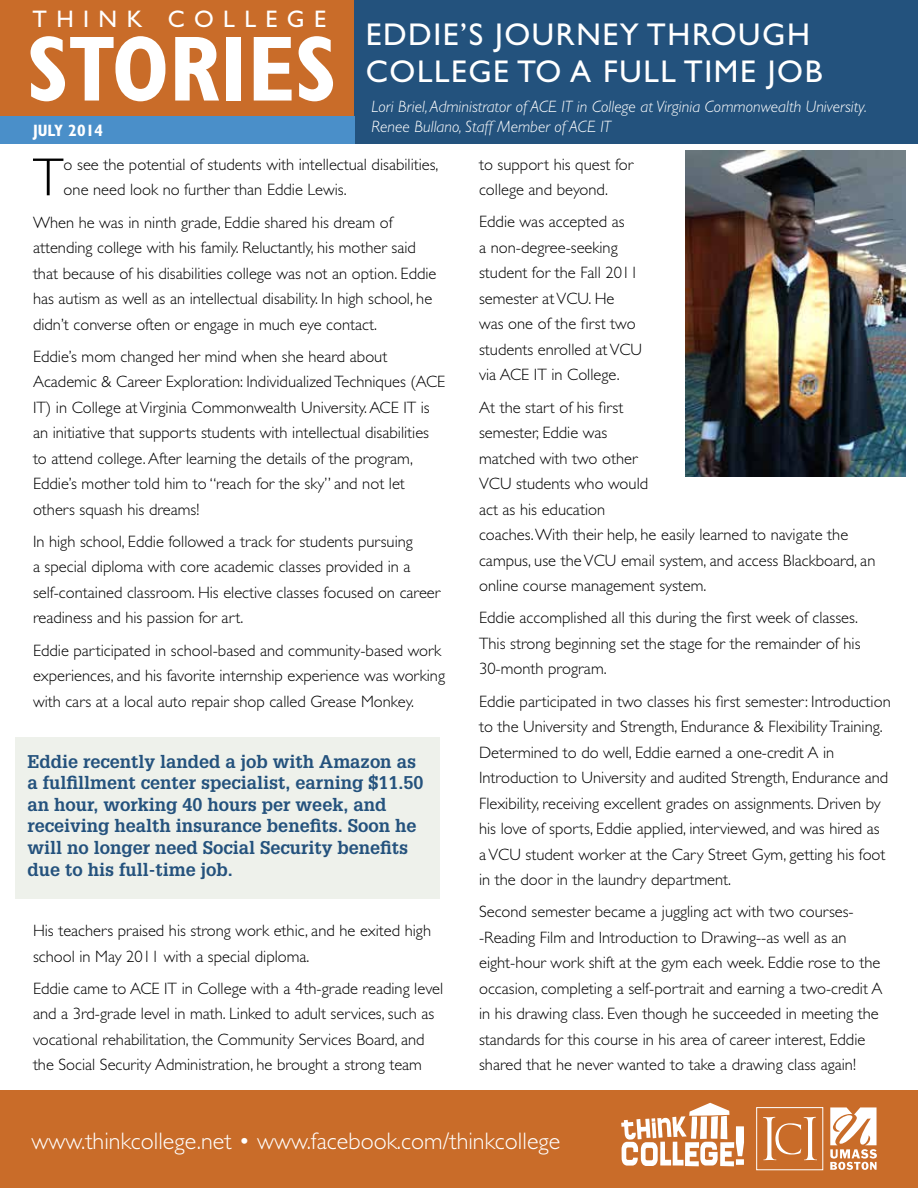
<style>
.page{position:relative;width:918px;height:1188px;background:#fff}
.page>*{position:absolute;margin:0;border:0;box-sizing:border-box;transform-origin:0 0}
.t1{font:700 condensed 93px "Gill Sans";color:#fff}
.t2{font:300 53.85px "Gill Sans";color:#000}
.t3{font:31.5px/37.8px "Gill Sans";letter-spacing:.05em;color:#fff}
.t4{font:300 24px "Gill Sans";color:#fff}
.t5{font:24px "Gill Sans";letter-spacing:.39em;color:#fff}
.t6{font:700 18px/21.6px "Glypha";color:#24527d}
.t7{font:300 16.5px/25.5px "Gill Sans";color:#000}
.t8{font:italic 300 16.5px/19.8px "Gill Sans";color:#fff}
.t9{font:700 condensed 16.5px "Gill Sans";color:#fff}
</style>
<div class="page">
<div style="left:0;top:0;width:356px;height:117px;background:#c96c29"></div>
<div style="left:354px;top:0;width:564px;height:144px;background:#23527d"></div>
<div style="left:0;top:116px;width:354px;height:28px;background:#4a8fc9"></div>
<div style="left:0;top:1091px;width:918px;height:97px;background:#c96c29"></div>
<svg style="left:621px;top:1103px;width:123px;height:63px"></svg>
<div style="left:756px;top:1107px;width:67px;height:63px;border:1px solid #fff"></div>
<svg style="left:763px;top:1117px;width:54px;height:43px"></svg>
<svg style="left:830px;top:1107px;width:47px;height:63px"></svg>
<div style="left:15px;top:737px;width:425px;height:162px;background:#eef1eb"></div>
<img style="left:685px;top:150px;width:220px;height:326px">
<h3 class="t5" style="left:33px;top:5px;width:295px">THINK COLLEGE</h3>
<h1 class="t1" style="left:27px;top:14px;width:311px">STORIES</h1>
<p class="t9" style="left:33px;top:120px;width:72px">july 2014</p>
<h3 class="t3" style="left:366px;top:15px;width:420px">EDDIE’S JOURNEY THROUGH<br>COLLEGE</h3>
<h3 class="t3" style="left:517px;top:53px;width:307px">TO A FULL TIME JOB</h3>
<p class="t8" style="left:372px;top:96px;width:497px">Lori Briel, Administrator of ACE IT in College at Virginia Commonwealth University.<br>Renee Bullano, Staff Member of ACE IT</p>
<h2 class="t2" style="left:33px;top:147px;width:32px">T</h2>
<p class="t7" style="left:64px;top:152px;width:376px">o see the potential of students with intellectual disabilities, one need look no further than Eddie Lewis.</p>
<p class="t7" style="left:33px;top:209px;width:405px">When he was in ninth grade, Eddie shared his dream of attending college with his family. Reluctantly, his mother said that because of his disabilities college was not an option. Eddie has autism as well as an intellectual disability. In high school, he didn’t converse often or engage in much eye contact.</p>
<p class="t7" style="left:33px;top:344px;width:414px">Eddie’s mom changed her mind when she heard about Academic &amp; Career Exploration: Individualized Techniques (ACE IT) in College at Virginia Commonwealth University. ACE IT is an initiative that supports students with intellectual disabilities to attend college. After learning the details of the program, Eddie’s mother told him to “reach for the sky” and not let others squash his dreams!</p>
<p class="t7" style="left:33px;top:529px;width:409px">In high school, Eddie followed a track for students pursuing<br>a special diploma with core academic classes provided in a self-contained classroom. His elective classes focused on career readiness and his passion for art.</p>
<p class="t7" style="left:33px;top:637px;width:414px">Eddie participated in school-based and community-based work experiences, and his favorite internship experience was working with cars at a local auto repair shop called Grease Monkey.</p>
<p class="t6" style="left:28px;top:750px;width:398px">Eddie recently landed a job with Amazon as a fulfillment center specialist, earning $11.50 an hour, working 40 hours per week, and receiving health insurance benefits. Soon he will no longer need Social Security benefits due to his full-time job.</p>
<p class="t7" style="left:33px;top:918px;width:400px">His teachers praised his strong work ethic, and he exited high school in May 2011 with a special diploma.</p>
<p class="t7" style="left:33px;top:976px;width:412px">Eddie came to ACE IT in College with a 4th-grade reading level and a 3rd-grade level in math. Linked to adult services, such as vocational rehabilitation, the Community Services Board, and the Social Security Administration, he brought a strong team</p>
<p class="t7" style="left:479px;top:151px;width:156px">to support his quest for college and beyond.</p>
<p class="t7" style="left:479px;top:209px;width:165px">Eddie was accepted as<br>a non-degree-seeking student for the Fall 2011 semester at VCU. He was one of the first two students enrolled at VCU via ACE IT in College.</p>
<p class="t7" style="left:479px;top:394px;width:398px">At the start of his first<br>semester, Eddie was<br>matched with two other<br>VCU students who would<br>act as his education<br>coaches. With their help, he easily learned to navigate the campus, use the VCU email system, and access Blackboard, an online course management system.</p>
<p class="t7" style="left:479px;top:605px;width:383px">Eddie accomplished all this during the first week of classes.<br>This strong beginning set the stage for the remainder of his<br>30-month program.</p>
<p class="t7" style="left:479px;top:688px;width:413px">Eddie participated in two classes his first semester: Introduction to the University and Strength, Endurance &amp; Flexibility Training.<br>Determined to do well, Eddie earned a one-credit A in Introduction to University and audited Strength, Endurance and Flexibility, receiving excellent grades on assignments. Driven by his love of sports, Eddie applied, interviewed, and was hired as a VCU student worker at the Cary Street Gym, getting his foot in the door in the laundry department.</p>
<p class="t7" style="left:479px;top:899px;width:405px">Second semester became a juggling act with two courses--Reading Film and Introduction to Drawing--as well as an eight-hour work shift at the gym each week. Eddie rose to the occasion, completing a self-portrait and earning a two-credit A in his drawing class. Even though he succeeded in meeting the standards for this course in his area of career interest, Eddie shared that he never wanted to take a drawing class again!</p>
<h3 class="t4" style="left:32px;top:1128px;width:530px">www.thinkcollege.net • www.facebook.com/thinkcollege</h3>
</div>
